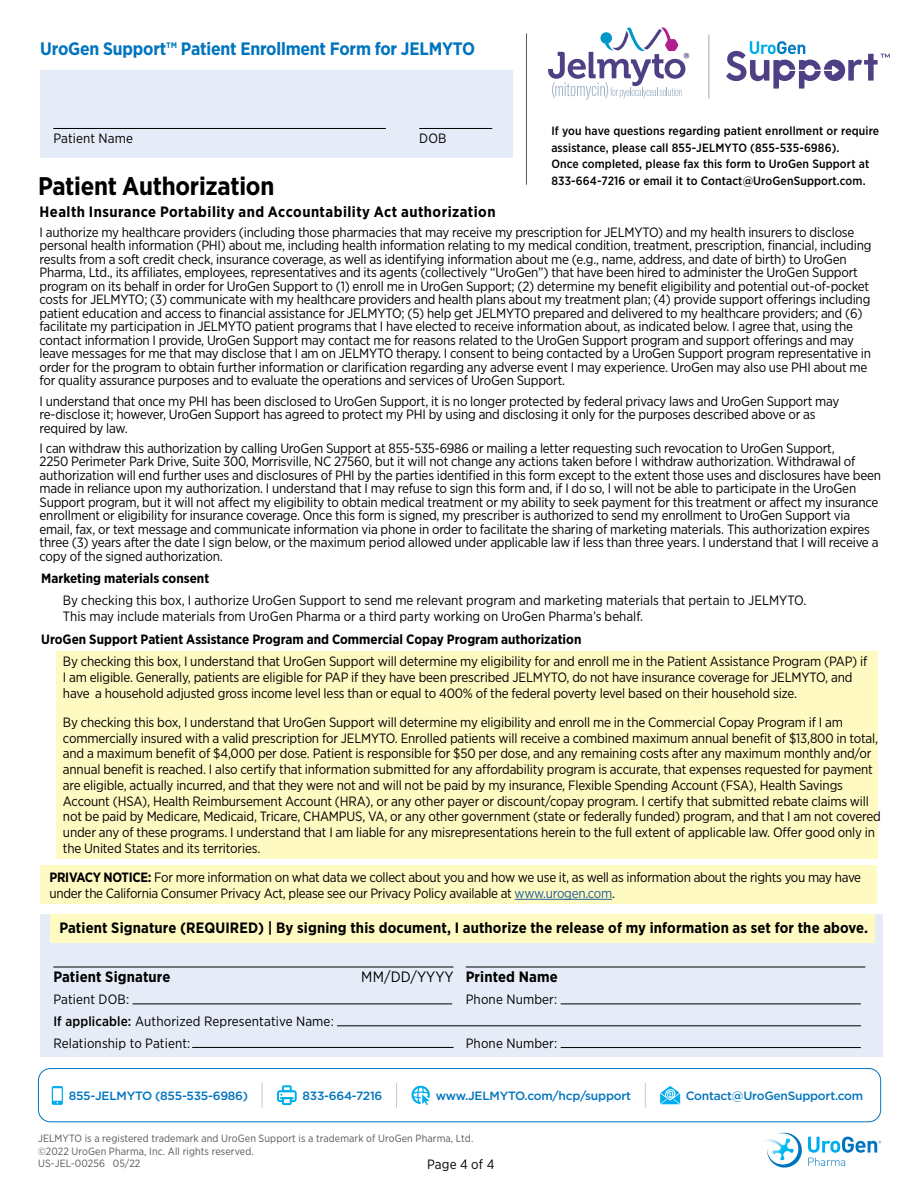
<style>
.page{position:relative;width:918px;height:1188px;background:#fff}
.page>*{position:absolute;margin:0;border:0;box-sizing:border-box;transform-origin:0 0}
.t1{font:700 25.5px "Gotham Narrow";letter-spacing:-.01em;color:#000}
.t2{font:700 18px "Gotham Narrow";letter-spacing:-.01em;color:#0074be}
.t3{font:700 15px "Gotham Narrow";letter-spacing:.01em;color:#000}
.t4{font:700 15px "Gotham Narrow";letter-spacing:.03em;color:#000}
.t5{font:15px "Gotham Narrow";letter-spacing:-.005em;color:#000}
.t6{font:13.5px/13.5px "Gotham Narrow";letter-spacing:-.015em;color:#000}
.t7{font:13.5px/21.8px "Gotham Narrow";letter-spacing:.01em;color:#000}
.t8{font:700 13.5px "Gotham Narrow";color:#000}
.t9{font:500 12px/16.5px "Gotham Narrow";letter-spacing:.01em;color:#000}
.t10{font:500 12px "Gotham";letter-spacing:-.02em;color:#0074be}
.t11{font:10.5px/12.6px "Gotham Narrow";letter-spacing:.01em;color:#58595b}
.s1{font-weight:700}
.s2{color:#215e9e}
.s3{font-weight:500}
</style>
<div class="page">
<div style="left:56px;top:651px;width:822px;height:208px;background:#fffac2"></div>
<div style="left:40px;top:866px;width:838px;height:38px;background:#fffac2"></div>
<svg style="left:770px;top:1133px;width:32px;height:35px"></svg>
<img style="left:765px;top:1138px;width:29px;height:22px">
<svg style="left:808px;top:1137px;width:73px;height:29px"></svg>
<hr style="left:515px;top:899px;width:97px;height:1px;background:#215e9e">
<div style="left:38px;top:1068px;width:843px;height:54px;border:1px solid #0074be;border-radius:12px"></div>
<svg style="left:52px;top:1086px;width:11px;height:19px"></svg>
<svg style="left:661px;top:1093px;width:20px;height:12px"></svg>
<svg style="left:660px;top:1086px;width:20px;height:18px"></svg>
<svg style="left:277px;top:1085px;width:20px;height:20px"></svg>
<svg style="left:412px;top:1086px;width:18px;height:19px"></svg>
<svg style="left:262px;top:1083px;width:1px;height:25px"></svg>
<svg style="left:396px;top:1083px;width:1px;height:25px"></svg>
<svg style="left:645px;top:1083px;width:1px;height:25px"></svg>
<hr style="left:708px;top:34px;width:1px;height:64px;background:#a7a9ac">
<svg style="left:726px;top:41px;width:164px;height:48px"></svg>
<svg style="left:548px;top:27px;width:141px;height:73px"></svg>
<hr style="left:526px;top:33px;width:1px;height:152px;background:#58595b">
<div style="left:40px;top:914px;width:844px;height:142px;background:#e6ecf7"></div>
<hr style="left:53px;top:967px;width:400px;height:1px;background:#000">
<hr style="left:133px;top:1004px;width:319px;height:1px;background:#000">
<hr style="left:561px;top:1004px;width:300px;height:1px;background:#000">
<hr style="left:561px;top:1047px;width:300px;height:1px;background:#000">
<hr style="left:466px;top:967px;width:399px;height:1px;background:#000">
<div style="left:50px;top:914px;width:825px;height:29px;background:#fffac2"></div>
<div style="left:40px;top:70px;width:473px;height:88px;background:#e6ecf7"></div>
<hr style="left:53px;top:128px;width:333px;height:1px;background:#000">
<hr style="left:419px;top:128px;width:73px;height:1px;background:#000">
<hr style="left:337px;top:1026px;width:524px;height:1px;background:#000">
<hr style="left:192px;top:1047px;width:262px;height:1px;background:#000">
<h2 class="t2" style="left:40px;top:37px;width:437px">UroGen Support™ Patient Enrollment Form for JELMYTO</h2>
<p class="t9" style="left:551px;top:123px;width:329px">If you have questions regarding patient enrollment or require assistance, please call 855-JELMYTO (855-535-6986).<br>Once completed, please fax this form to UroGen Support at 833-664-7216 or email it to Contact@UroGenSupport.com.</p>
<p class="t7" style="left:53px;top:128px;width:81px">Patient Name</p>
<p class="t6" style="left:419px;top:132px;width:29px">DOB</p>
<h1 class="t1" style="left:38px;top:170px;width:238px">Patient Authorization</h1>
<p class="t4" style="left:40px;top:202px;width:458px">Health Insurance Portability and Accountability Act authorization</p>
<p class="t6" style="left:40px;top:225px;width:833px">I authorize my healthcare providers (including those pharmacies that may receive my prescription for JELMYTO) and my health insurers to disclose personal health information (PHI) about me, including health information relating to my medical condition, treatment, prescription, financial, including results from a soft credit check, insurance coverage, as well as identifying information about me (e.g., name, address, and date of birth) to UroGen Pharma, Ltd., its affiliates, employees, representatives and its agents (collectively “UroGen”) that have been hired to administer the UroGen Support program on its behalf in order for UroGen Support to (1) enroll me in UroGen Support; (2) determine my benefit eligibility and potential out-of-pocket costs for JELMYTO; (3) communicate with my healthcare providers and health plans about my treatment plan; (4) provide support offerings including patient education and access to financial assistance for JELMYTO; (5) help get JELMYTO prepared and delivered to my healthcare providers; and (6) facilitate my participation in JELMYTO patient programs that I have elected to receive information about, as indicated below. I agree that, using the contact information I provide, UroGen Support may contact me for reasons related to the UroGen Support program and support offerings and may leave messages for me that may disclose that I am on JELMYTO therapy. I consent to being contacted by a UroGen Support program representative in order for the program to obtain further information or clarification regarding any adverse event I may experience. UroGen may also use PHI about me for quality assurance purposes and to evaluate the operations and services of UroGen Support.</p>
<p class="t6" style="left:40px;top:394px;width:801px">I understand that once my PHI has been disclosed to UroGen Support, it is no longer protected by federal privacy laws and UroGen Support may re-disclose it; however, UroGen Support has agreed to protect my PHI by using and disclosing it only for the purposes described above or as required by law.</p>
<p class="t6" style="left:40px;top:441px;width:843px">I can withdraw this authorization by calling UroGen Support at 855-535-6986 or mailing a letter requesting such revocation to UroGen Support,<br>2250 Perimeter Park Drive, Suite 300, Morrisville, NC 27560, but it will not change any actions taken before I withdraw authorization. Withdrawal of authorization will end further uses and disclosures of PHI by the parties identified in this form except to the extent those uses and disclosures have been made in reliance upon my authorization. I understand that I may refuse to sign this form and, if I do so, I will not be able to participate in the UroGen Support program, but it will not affect my eligibility to obtain medical treatment or my ability to seek payment for this treatment or affect my insurance enrollment or eligibility for insurance coverage. Once this form is signed, my prescriber is authorized to send my enrollment to UroGen Support via email, fax, or text message and communicate information via phone in order to facilitate the sharing of marketing materials. This authorization expires three (3) years after the date I sign below, or the maximum period allowed under applicable law if less than three years. I understand that I will receive a copy of the signed authorization.</p>
<p class="t8" style="left:41px;top:570px;width:169px">Marketing materials consent</p>
<p class="t6" style="left:63px;top:593px;width:745px;line-height:15.8px">By checking this box, I authorize UroGen Support to send me relevant program and marketing materials that pertain to JELMYTO.<br>This may include materials from UroGen Pharma or a third party working on UroGen Pharma’s behalf.</p>
<p class="t8" style="left:41px;top:630px;width:542px">UroGen Support Patient Assistance Program and Commercial Copay Program authorization</p>
<p class="t6" style="left:63px;top:653px;width:806px;line-height:15.8px">By checking this box, I understand that UroGen Support will determine my eligibility for and enroll me in the Patient Assistance Program (PAP) if<br>I am eligible. Generally, patients are eligible for PAP if they have been prescribed JELMYTO, do not have insurance coverage for JELMYTO, and have a household adjusted gross income level less than or equal to 400% of the federal poverty level based on their household size.</p>
<p class="t6" style="left:63px;top:714px;width:819px;line-height:15.8px">By checking this box, I understand that UroGen Support will determine my eligibility and enroll me in the Commercial Copay Program if I am commercially insured with a valid prescription for JELMYTO. Enrolled patients will receive a combined maximum annual benefit of $13,800 in total, and a maximum benefit of $4,000 per dose. Patient is responsible for $50 per dose, and any remaining costs after any maximum monthly and/or annual benefit is reached. I also certify that information submitted for any affordability program is accurate, that expenses requested for payment are eligible, actually incurred, and that they were not and will not be paid by my insurance, Flexible Spending Account (FSA), Health Savings Account (HSA), Health Reimbursement Account (HRA), or any other payer or discount/copay program. I certify that submitted rebate claims will not be paid by Medicare, Medicaid, Tricare, CHAMPUS, VA, or any other government (state or federally funded) program, and that I am not covered under any of these programs. I understand that I am liable for any misrepresentations herein to the full extent of applicable law. Offer good only in the United States and its territories.</p>
<p class="t6" style="left:50px;top:869px;width:813px;line-height:15.8px"><span class="s1">PRIVACY NOTICE:</span> For more information on what data we collect about you and how we use it, as well as information about the rights you may have under the California Consumer Privacy Act, please see our Privacy Policy available at <span class="s2">www.urogen.com</span>.</p>
<p class="t3" style="left:59px;top:918px;width:810px">Patient Signature (REQUIRED) | By signing this document, I authorize the release of my information as set for the above.</p>
<p class="t3" style="left:53px;top:967px;width:119px">Patient Signature</p>
<p class="t5" style="left:361px;top:967px;width:94px">MM/DD/YYYY</p>
<p class="t7" style="left:53px;top:988px;width:282px">Patient DOB:<br><span class="s3">If applicable:</span> Authorized Representative Name:<br>Relationship to Patient:</p>
<p class="t7" style="left:466px;top:988px;width:93px">Phone Number:</p>
<p class="t3" style="left:466px;top:967px;width:94px">Printed Name</p>
<p class="t7" style="left:466px;top:1032px;width:93px">Phone Number:</p>
<p class="t10" style="left:69px;top:1088px;width:181px">855-JELMYTO (855-535-6986)</p>
<p class="t10" style="left:303px;top:1088px;width:81px">833-664-7216</p>
<p class="t10" style="left:436px;top:1088px;width:197px">www.JELMYTO.com/hcp/support</p>
<p class="t10" style="left:686px;top:1088px;width:179px">Contact@UroGenSupport.com</p>
<p class="t11" style="left:38px;top:1132px;width:437px">JELMYTO is a registered trademark and UroGen Support is a trademark of UroGen Pharma, Ltd. ©2022 UroGen Pharma, Inc. All rights reserved.<br>US-JEL-00256 05/22</p>
<p class="t6" style="left:427px;top:1157px;width:69px">Page 4 of 4</p>
</div>
